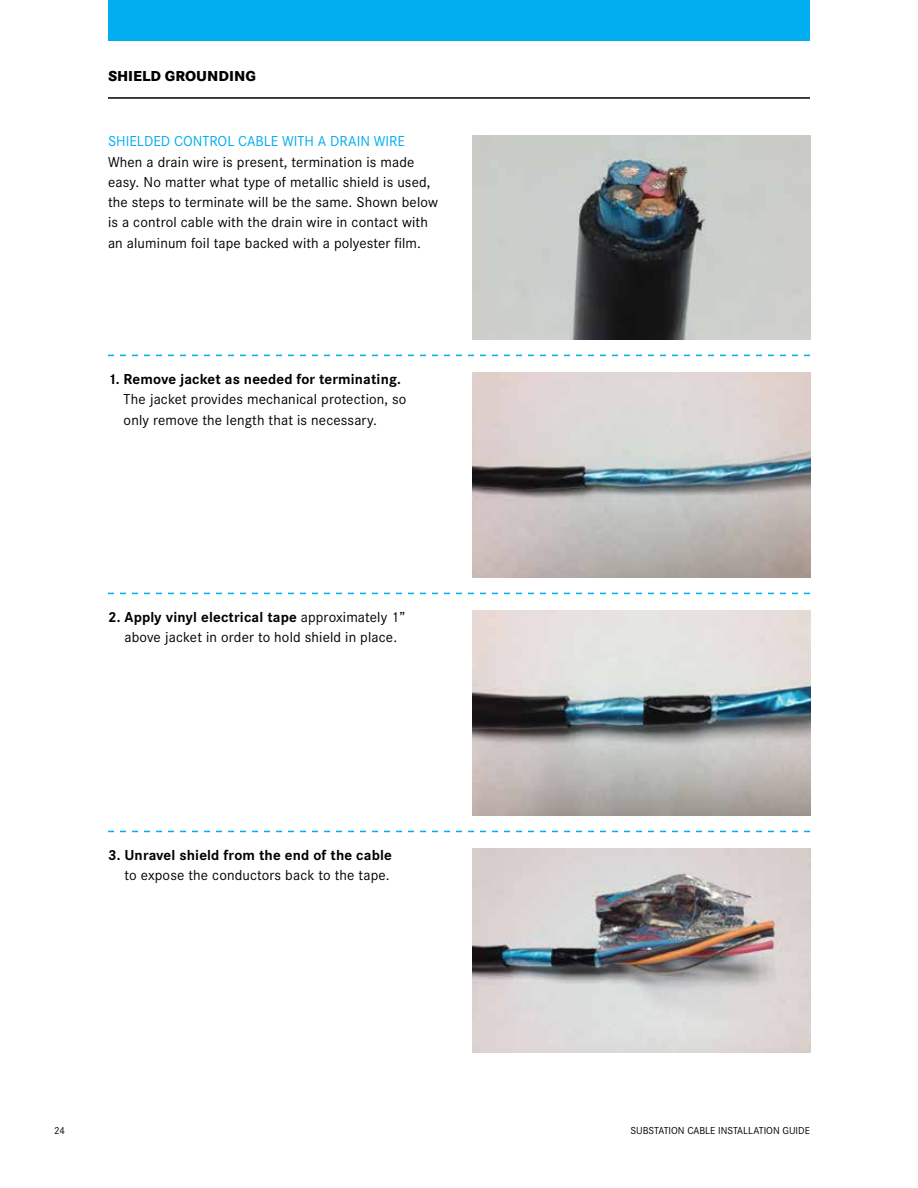
<style>
.page{position:relative;width:918px;height:1188px;background:#fff}
.page>*{position:absolute;margin:0;border:0;box-sizing:border-box;transform-origin:0 0}
.t1{font:15px/20.2px "Corporate S";letter-spacing:.01em;color:#000}
.t2{font:700 15px "Corporate S";letter-spacing:.01em;color:#000}
.t3{font:15px "Corporate S";color:#00adee}
.t4{font:800 15px "Corporate S";color:#000}
.t5{font:10.5px "Corporate S";color:#000}
.s1{font-weight:700}
</style>
<div class="page">
<hr style="left:108px;top:97px;width:702px;height:2px;background:#000">
<svg style="left:108px;top:355px;width:702px;height:1px"></svg>
<svg style="left:108px;top:593px;width:702px;height:1px"></svg>
<svg style="left:108px;top:831px;width:702px;height:1px"></svg>
<div style="left:108px;top:0;width:702px;height:40px;background:#00adee"></div>
<img style="left:473px;top:373px;width:337px;height:204px">
<img style="left:473px;top:135px;width:337px;height:204px">
<img style="left:473px;top:611px;width:337px;height:204px">
<img style="left:473px;top:849px;width:337px;height:204px">
<p class="t4" style="left:108px;top:67px;width:10px">SHIE</p>
<p class="t4" style="left:142px;top:67px;width:45px">LD GROU</p>
<p class="t4" style="left:207px;top:67px;width:50px">NDING</p>
<p class="t3" style="left:108px;top:133px;width:46px">Shielded</p>
<p class="t3" style="left:174px;top:133px;width:117px">Control Cable with</p>
<p class="t3" style="left:318px;top:133px;width:39px">a Drain</p>
<p class="t3" style="left:374px;top:133px;width:31px">Wi re</p>
<p class="t1" style="left:108px;top:152px;width:332px">When a drain wire is present, termination is made easy. No matter what type of metallic shield is used, the steps to terminate will be the same. Shown below is a control cable with the drain wire in contact with an aluminum foil tape backed with a polyester film.</p>
<p class="t2" style="left:108px;top:371px;width:294px">1. Remove jacket as needed for terminating.</p>
<p class="t1" style="left:124px;top:390px;width:284px">The jacket provides mechanical protection, so only remove the length that is necessary.</p>
<p class="t1" style="left:108px;top:607px;width:299px;text-align:center"><span class="s1">2. Apply vinyl electrical tape</span> approximately 1” above jacket in order to hold shield in place.</p>
<p class="t2" style="left:108px;top:847px;width:285px">3. Unravel shield from the end of the cable</p>
<p class="t1" style="left:125px;top:866px;width:267px">to expose the conductors back to the tape.</p>
<p class="t5" style="left:54px;top:1125px;width:13px">24</p>
<p class="t5" style="left:631px;top:1125px;width:181px">SUBSTATION CABLE INSTALLATION GUIDE</p>
</div>
